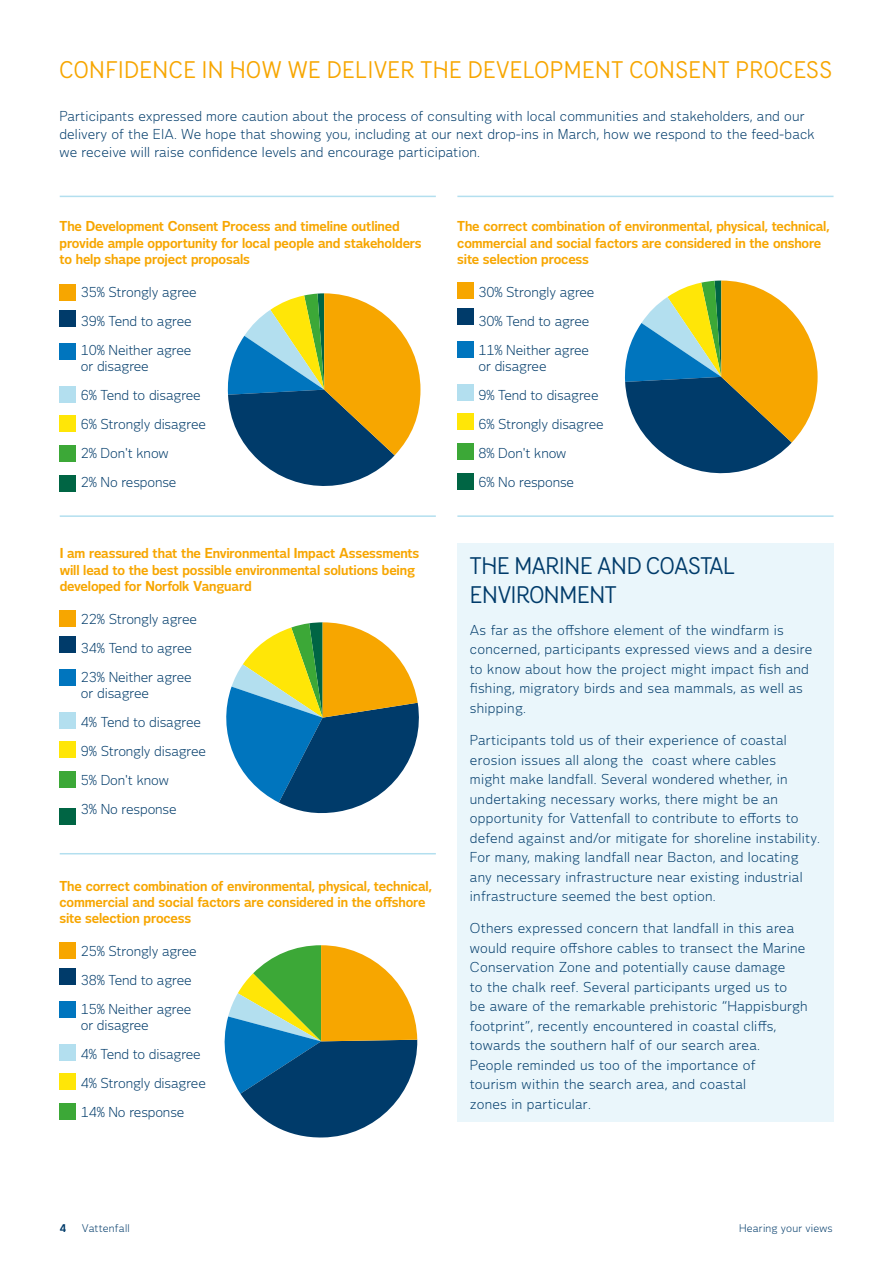
<style>
.page{position:relative;width:893px;height:1263px;background:#fff}
.page>*{position:absolute;margin:0;border:0;box-sizing:border-box;transform-origin:0 0}
.t1{font:24px "Vattenfall Headline";letter-spacing:.02em;color:#f7a600}
.t2{font:24px/28.8px "Vattenfall Headline";letter-spacing:-.01em;color:#003b6a}
.t3{font:300 13.5px/19.5px "Vattenfall Voice";letter-spacing:.02em;color:#003b6a}
.t4{font:700 13.5px/16.2px "Vattenfall Voice";letter-spacing:-.01em;color:#f7a600}
.t5{font:300 13.5px/29px "Vattenfall Voice";letter-spacing:-.01em;color:#003b6a}
.t6{font:300 10.5px "Vattenfall Voice";letter-spacing:.02em;color:#003b6a}
.t7{font:700 10.5px "Vattenfall Voice";color:#003b6a}
</style>
<div class="page">
<div style="left:60px;top:610px;width:16px;height:17px;background:#f7a600"></div>
<div style="left:60px;top:284px;width:16px;height:17px;background:#f7a600"></div>
<div style="left:457px;top:282px;width:17px;height:17px;background:#f7a600"></div>
<div style="left:60px;top:942px;width:16px;height:17px;background:#f7a600"></div>
<div style="left:60px;top:636px;width:16px;height:17px;background:#003b6a"></div>
<div style="left:60px;top:310px;width:16px;height:17px;background:#003b6a"></div>
<div style="left:457px;top:308px;width:17px;height:17px;background:#003b6a"></div>
<div style="left:60px;top:968px;width:16px;height:17px;background:#003b6a"></div>
<div style="left:60px;top:669px;width:16px;height:17px;background:#0075be"></div>
<div style="left:60px;top:343px;width:16px;height:17px;background:#0075be"></div>
<div style="left:457px;top:341px;width:17px;height:17px;background:#0075be"></div>
<div style="left:60px;top:1001px;width:16px;height:17px;background:#0075be"></div>
<div style="left:60px;top:712px;width:16px;height:16px;background:#b3dfef"></div>
<div style="left:60px;top:386px;width:16px;height:17px;background:#b3dfef"></div>
<div style="left:457px;top:384px;width:17px;height:17px;background:#b3dfef"></div>
<div style="left:60px;top:1044px;width:16px;height:17px;background:#b3dfef"></div>
<div style="left:60px;top:741px;width:16px;height:17px;background:#ffe607"></div>
<div style="left:60px;top:415px;width:16px;height:17px;background:#ffe607"></div>
<div style="left:457px;top:413px;width:17px;height:17px;background:#ffe607"></div>
<div style="left:60px;top:1073px;width:16px;height:17px;background:#ffe607"></div>
<div style="left:60px;top:771px;width:16px;height:17px;background:#3ca837"></div>
<div style="left:60px;top:445px;width:16px;height:17px;background:#3ca837"></div>
<div style="left:457px;top:443px;width:17px;height:17px;background:#3ca837"></div>
<div style="left:60px;top:1103px;width:16px;height:17px;background:#3ca837"></div>
<div style="left:60px;top:808px;width:16px;height:17px;background:#006544"></div>
<div style="left:60px;top:475px;width:16px;height:17px;background:#006544"></div>
<div style="left:457px;top:473px;width:17px;height:17px;background:#006544"></div>
<svg style="left:226px;top:622px;width:193px;height:192px"></svg>
<svg style="left:224px;top:945px;width:194px;height:193px"></svg>
<svg style="left:625px;top:281px;width:193px;height:193px"></svg>
<div style="left:457px;top:543px;width:376px;height:579px;background:#eaf6fb"></div>
<svg style="left:227px;top:293px;width:193px;height:193px"></svg>
<hr style="left:60px;top:515px;width:376px;height:2px;background:#b3dfef">
<hr style="left:60px;top:196px;width:376px;height:1px;background:#b3dfef">
<hr style="left:457px;top:515px;width:376px;height:2px;background:#b3dfef">
<hr style="left:457px;top:196px;width:376px;height:1px;background:#b3dfef">
<hr style="left:60px;top:853px;width:376px;height:1px;background:#b3dfef">
<h1 class="t1" style="left:59px;top:55px;width:774px">CONFIDENCE IN HOW WE DELIVER THE DEVELOPMENT CONSENT PROCESS</h1>
<p class="t3" style="left:59px;top:107px;width:757px;line-height:18px">Participants expressed more caution about the process of consulting with local communities and stakeholders, and our delivery of the EIA. We hope that showing you, including at our next drop-ins in March, how we respond to the feed-back we receive will raise confidence levels and encourage participation.</p>
<p class="t4" style="left:60px;top:218px;width:363px">The Development Consent Process and timeline outlined provide ample opportunity for local people and stakeholders to help shape project proposals</p>
<p class="t5" style="left:81px;top:277px;width:118px">35% Strongly agree<br>39% Tend to agree<br>10% Neither agree</p>
<p class="t5" style="left:81px;top:351px;width:127px">or disagree<br>6% Tend to disagree<br>6% Strongly disagree<br>2% Don't know<br>2% No response</p>
<p class="t4" style="left:60px;top:545px;width:361px">I am reassured that the Environmental Impact Assessments will lead to the best possible environmental solutions being developed for Norfolk Vanguard</p>
<p class="t5" style="left:81px;top:604px;width:118px">22% Strongly agree<br>34% Tend to agree<br>23% Neither agree</p>
<p class="t5" style="left:81px;top:678px;width:127px">or disagree<br>4% Tend to disagree<br>9% Strongly disagree<br>5% Don't know<br>3% No response</p>
<p class="t4" style="left:59px;top:877px;width:374px">The correct combination of environmental, physical, technical, commercial and social factors are considered in the offshore site selection process</p>
<p class="t5" style="left:81px;top:936px;width:118px">25% Strongly agree<br>38% Tend to agree<br>15% Neither agree</p>
<p class="t5" style="left:81px;top:1011px;width:127px">or disagree<br>4% Tend to disagree<br>4% Strongly disagree<br>14% No response</p>
<p class="t4" style="left:457px;top:218px;width:374px">The correct combination of environmental, physical, technical, commercial and social factors are considered in the onshore site selection process</p>
<p class="t5" style="left:478px;top:277px;width:118px">30% Strongly agree<br>30% Tend to agree<br>11% Neither agree</p>
<p class="t5" style="left:478px;top:351px;width:127px">or disagree<br>9% Tend to disagree<br>6% Strongly disagree<br>8% Don't know<br>6% No response</p>
<h1 class="t2" style="left:470px;top:550px;width:267px">THE MARINE AND COASTAL<br>ENVIRONMENT</h1>
<p class="t3" style="left:470px;top:620px;width:344px">As far as the offshore element of the windfarm is concerned, participants expressed views and a desire to know about how the project might impact fish and fishing, migratory birds and sea mammals, as well as shipping.</p>
<p class="t3" style="left:470px;top:730px;width:352px">Participants told us of their experience of coastal erosion issues all along the coast where cables<br>might make landfall. Several wondered whether, in undertaking necessary works, there might be an opportunity for Vattenfall to contribute to efforts to defend against and/or mitigate for shoreline instability.<br>For many, making landfall near Bacton, and locating any necessary infrastructure near existing industrial infrastructure seemed the best option.</p>
<p class="t3" style="left:470px;top:918px;width:339px">Others expressed concern that landfall in this area would require offshore cables to transect the Marine Conservation Zone and potentially cause damage<br>to the chalk reef. Several participants urged us to<br>be aware of the remarkable prehistoric “Happisburgh footprint”, recently encountered in coastal cliffs, towards the southern half of our search area.<br>People reminded us too of the importance of<br>tourism within the search area, and coastal<br>zones in particular.</p>
<p class="t7" style="left:60px;top:1221px;width:8px">4</p>
<p class="t6" style="left:82px;top:1221px;width:49px">Vattenfall</p>
<p class="t6" style="left:739px;top:1221px;width:95px">Hearing your views</p>
</div>
